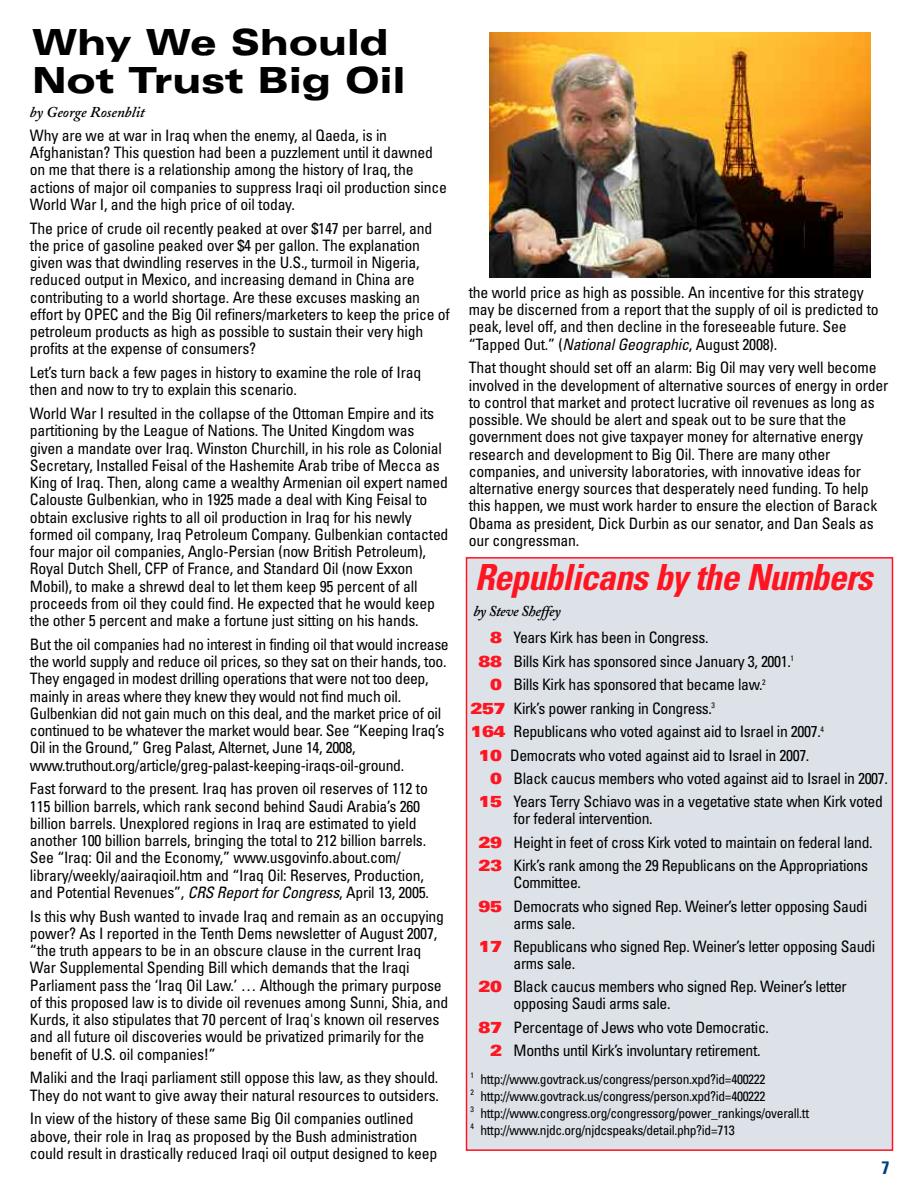
<style>
.page{position:relative;width:918px;height:1188px;background:#fff}
.page>*{position:absolute;margin:0;border:0;box-sizing:border-box;transform-origin:0 0}
.t1{font:900 expanded 36px/37.5px "Univers";letter-spacing:-.01em;color:#000}
.t2{font:italic 700 condensed 36px "Univers";letter-spacing:-.025em;color:#ff1521}
.t3{font:700 condensed 18px "Univers";color:#00407a}
.t4{font:condensed 15.75px/17.2px "Univers";letter-spacing:-.015em;color:#000}
.t5{font:italic 600 15px "Adobe Caslon";letter-spacing:-.005em;color:#000}
.t6{font:italic 600 15px "Adobe Caslon";letter-spacing:-.025em;color:#000}
.t7{font:condensed 13.5px/17px "Univers";letter-spacing:-.025em;color:#000}
.s1{font-style:italic}
.s2{font-weight:900;font-stretch:expanded;color:#ff1521}
</style>
<div class="page">
<div style="left:466px;top:558px;width:426px;height:592px;background:#dde2e8"></div>
<div style="left:466px;top:557px;width:427px;height:594px;border:2px solid #ff1521"></div>
<img style="left:490px;top:32px;width:381px;height:245px">
<h1 class="t1" style="left:32px;top:27px;width:375px">Why We Should<br>Not Trust Big Oil</h1>
<p class="t5" style="left:30px;top:107px;width:116px">by George Rosenblit</p>
<p class="t4" style="left:30px;top:128px;width:418px">Why are we at war in Iraq when the enemy, al Qaeda, is in Afghanistan? This question had been a puzzlement until it dawned on me that there is a relationship among the history of Iraq, the actions of major oil companies to suppress Iraqi oil production since World War I, and the high price of oil today.</p>
<p class="t4" style="left:30px;top:221px;width:422px">The price of crude oil recently peaked at over $147 per barrel, and the price of gasoline peaked over $4 per gallon. The explanation given was that dwindling reserves in the U.S., turmoil in Nigeria, reduced output in Mexico, and increasing demand in China are contributing to a world shortage. Are these excuses masking an effort by OPEC and the Big Oil refiners/marketers to keep the price of petroleum products as high as possible to sustain their very high profits at the expense of consumers?</p>
<p class="t4" style="left:30px;top:365px;width:393px">Let’s turn back a few pages in history to examine the role of Iraq then and now to try to explain this scenario.</p>
<p class="t4" style="left:30px;top:406px;width:420px">World War I resulted in the collapse of the Ottoman Empire and its partitioning by the League of Nations. The United Kingdom was given a mandate over Iraq. Winston Churchill, in his role as Colonial Secretary, Installed Feisal of the Hashemite Arab tribe of Mecca as King of Iraq. Then, along came a wealthy Armenian oil expert named Calouste Gulbenkian, who in 1925 made a deal with King Feisal to obtain exclusive rights to all oil production in Iraq for his newly formed oil company, Iraq Petroleum Company. Gulbenkian contacted four major oil companies, Anglo-Persian (now British Petroleum), Royal Dutch Shell, CFP of France, and Standard Oil (now Exxon Mobil), to make a shrewd deal to let them keep 95 percent of all proceeds from oil they could find. He expected that he would keep the other 5 percent and make a fortune just sitting on his hands.</p>
<p class="t4" style="left:30px;top:637px;width:420px">But the oil companies had no interest in finding oil that would increase the world supply and reduce oil prices, so they sat on their hands, too.<br>They engaged in modest drilling operations that were not too deep, mainly in areas where they knew they would not find much oil.<br>Gulbenkian did not gain much on this deal, and the market price of oil continued to be whatever the market would bear. See “Keeping Iraq’s Oil in the Ground,” Greg Palast, Alternet, June 14, 2008, www.truthout.org/article/greg-palast-keeping-iraqs-oil-ground.</p>
<p class="t4" style="left:30px;top:781px;width:401px">Fast forward to the present. Iraq has proven oil reserves of 112 to 115 billion barrels, which rank second behind Saudi Arabia’s 260 billion barrels. Unexplored regions in Iraq are estimated to yield another 100 billion barrels, bringing the total to 212 billion barrels.<br>See “Iraq: Oil and the Economy,” www.usgovinfo.about.com/ library/weekly/aairaqioil.htm and “Iraq Oil: Reserves, Production, and Potential Revenues”, <span class="s1">CRS Report for Congress</span>, April 13, 2005.</p>
<p class="t4" style="left:30px;top:909px;width:420px">Is this why Bush wanted to invade Iraq and remain as an occupying power? As I reported in the Tenth Dems newsletter of August 2007, “the truth appears to be in an obscure clause in the current Iraq War Supplemental Spending Bill which demands that the Iraqi Parliament pass the ‘Iraq Oil Law.’ … Although the primary purpose of this proposed law is to divide oil revenues among Sunni, Shia, and Kurds, it also stipulates that 70 percent of Iraq's known oil reserves and all future oil discoveries would be privatized primarily for the benefit of U.S. oil companies!”</p>
<p class="t4" style="left:30px;top:1070px;width:410px">Maliki and the Iraqi parliament still oppose this law, as they should.<br>They do not want to give away their natural resources to outsiders.</p>
<p class="t4" style="left:30px;top:1111px;width:409px">In view of the history of these same Big Oil companies outlined above, their role in Iraq as proposed by the Bush administration could result in drastically reduced Iraqi oil output designed to keep</p>
<p class="t4" style="left:469px;top:285px;width:412px">the world price as high as possible. An incentive for this strategy may be discerned from a report that the supply of oil is predicted to peak, level off, and then decline in the foreseeable future. See “Tapped Out.” (<span class="s1">National Geographic</span>, August 2008).</p>
<p class="t4" style="left:469px;top:361px;width:421px">That thought should set off an alarm: Big Oil may very well become involved in the development of alternative sources of energy in order to control that market and protect lucrative oil revenues as long as possible. We should be alert and speak out to be sure that the government does not give taxpayer money for alternative energy research and development to Big Oil. There are many other companies, and university laboratories, with innovative ideas for alternative energy sources that desperately need funding. To help this happen, we must work harder to ensure the election of Barack Obama as president, Dick Durbin as our senator, and Dan Seals as our congressman.</p>
<h1 class="t2" style="left:475px;top:564px;width:399px">Republicans by the Numbers</h1>
<p class="t6" style="left:473px;top:606px;width:89px">by Steve Sheffey</p>
<p class="t4" style="left:490px;top:631px;width:220px"><span class="s2">8</span> Years Kirk has been in Congress.</p>
<p class="t4" style="left:478px;top:654px;width:317px"><span class="s2">88</span> Bills Kirk has sponsored since January 3, 2001.<sup>1</sup></p>
<p class="t4" style="left:490px;top:677px;width:277px"><span class="s2">0</span> Bills Kirk has sponsored that became law.<sup>2</sup></p>
<p class="t4" style="left:470px;top:701px;width:246px"><span class="s2">257</span> Kirk’s power ranking in Congress.<sup>3</sup></p>
<p class="t4" style="left:470px;top:724px;width:355px"><span class="s2">164</span> Republicans who voted against aid to Israel in 2007.<sup>4</sup></p>
<p class="t4" style="left:478px;top:748px;width:332px"><span class="s2">10</span> Democrats who voted against aid to Israel in 2007.</p>
<p class="t4" style="left:490px;top:771px;width:399px"><span class="s2">0</span> Black caucus members who voted against aid to Israel in 2007.</p>
<p class="t4" style="left:478px;top:795px;width:406px"><span class="s2">15</span> Years Terry Schiavo was in a vegetative state when Kirk voted</p>
<p class="t4" style="left:478px;top:808px;width:396px;line-height:23.4px;text-indent:35px">for federal intervention.<br><span class="s2">29</span> Height in feet of cross Kirk voted to maintain on federal land.<br><span class="s2">23</span> Kirk’s rank among the 29 Republicans on the Appropriations</p>
<p class="t4" style="left:478px;top:872px;width:390px;line-height:23.4px;text-indent:35px">Committee.<br><span class="s2">95</span> Democrats who signed Rep. Weiner’s letter opposing Saudi</p>
<p class="t4" style="left:478px;top:913px;width:398px;line-height:23.4px;text-indent:35px">arms sale.<br><span class="s2">17</span> Republicans who signed Rep. Weiner’s letter opposing Saudi</p>
<p class="t4" style="left:478px;top:953px;width:370px;line-height:23.4px;text-indent:35px">arms sale.<br><span class="s2">20</span> Black caucus members who signed Rep. Weiner’s letter</p>
<p class="t4" style="left:514px;top:996px;width:158px">opposing Saudi arms sale.</p>
<p class="t4" style="left:478px;top:1020px;width:292px"><span class="s2">87</span> Percentage of Jews who vote Democratic.</p>
<p class="t4" style="left:490px;top:1043px;width:272px"><span class="s2">2</span> Months until Kirk’s involuntary retirement.</p>
<p class="t7" style="left:470px;top:1072px;width:340px"><sup>1</sup> http://www.govtrack.us/congress/person.xpd?id=400222<br><sup>2</sup> http://www.govtrack.us/congress/person.xpd?id=400222<br><sup>3</sup> http://www.congress.org/congressorg/power_rankings/overall.tt <sup>4</sup> http://www.njdc.org/njdcspeaks/detail.php?id=713</p>
<p class="t3" style="left:882px;top:1161px;width:9px">7</p>
</div>
